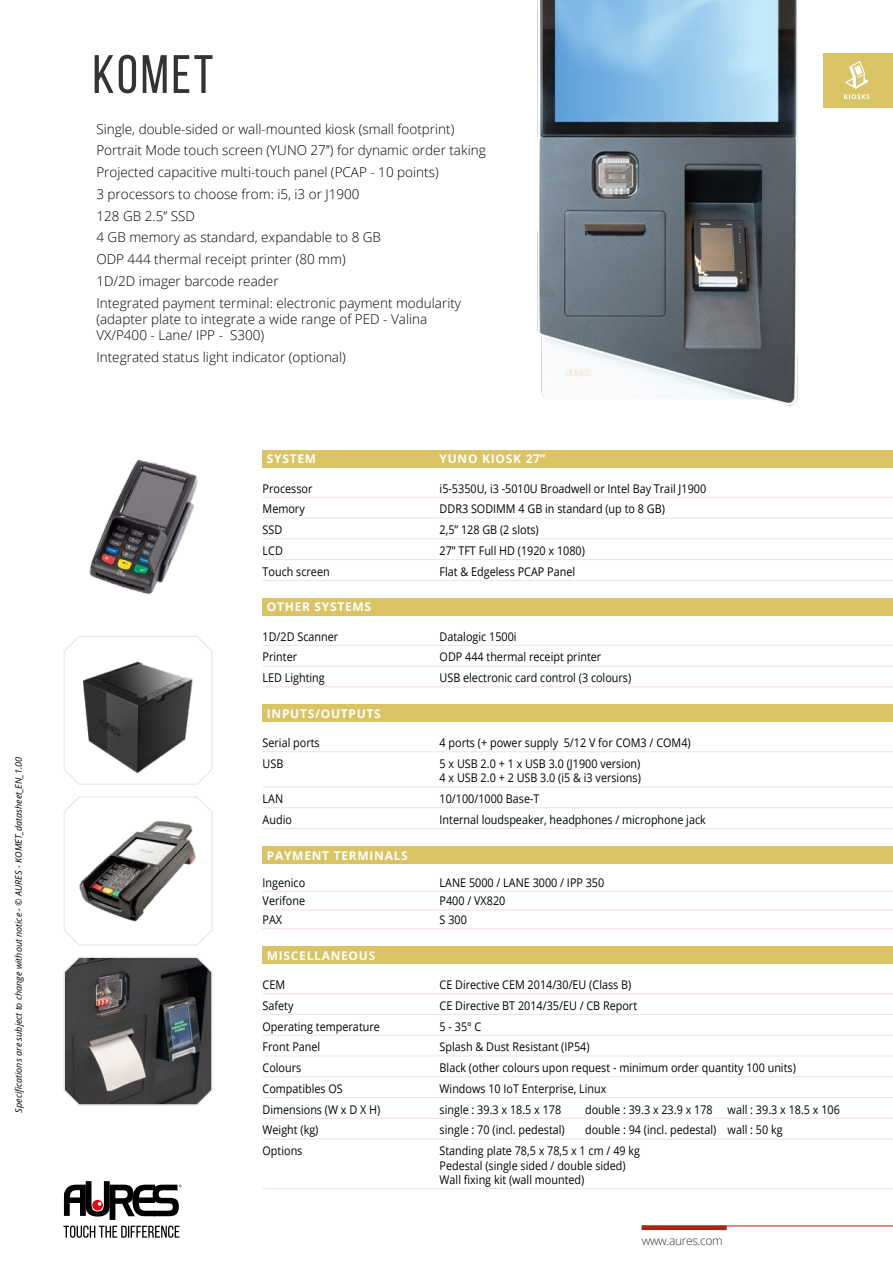
<style>
.page{position:relative;width:893px;height:1263px;background:#fff}
.page>*{position:absolute;margin:0;border:0;box-sizing:border-box;transform-origin:0 0}
.t1{font:54px "Bebas Neue";letter-spacing:.05em;color:#333}
.t2{font:300 13.5px/21.8px "Open Sans";color:#000}
.t3{font:12px/14.4px "Open Sans";color:#000;scale:.9 1}
.t4{font:700 12px "Open Sans";letter-spacing:.06em;color:#fff}
.t5{font:300 12px "Open Sans";letter-spacing:-.03em;color:#333}
.t6{font:italic 9px "Open Sans";color:#000}
</style>
<div class="page">
<div style="left:823px;top:53px;width:70px;height:54px;background:#d9c365"></div>
<svg style="left:63px;top:1181px;width:119px;height:57px"></svg>
<div style="left:642px;top:1225px;width:85px;height:5px;background:#a62617"></div>
<hr style="left:642px;top:1225px;width:251px;height:1px;background:#a62617">
<svg style="left:844px;top:61px;width:26px;height:38px"></svg>
<div style="left:263px;top:450px;width:630px;height:18px;background:#d9c365"></div>
<hr style="left:263px;top:497px;width:630px;height:1px;background:#f6dfd9">
<hr style="left:263px;top:518px;width:630px;height:1px;background:#f6dfd9">
<hr style="left:263px;top:538px;width:630px;height:1px;background:#f6dfd9">
<hr style="left:263px;top:559px;width:630px;height:1px;background:#f6dfd9">
<hr style="left:263px;top:580px;width:630px;height:1px;background:#f6dfd9">
<div style="left:263px;top:598px;width:630px;height:18px;background:#d9c365"></div>
<hr style="left:263px;top:645px;width:630px;height:1px;background:#f6dfd9">
<hr style="left:263px;top:666px;width:630px;height:1px;background:#f6dfd9">
<hr style="left:263px;top:686px;width:630px;height:1px;background:#f6dfd9">
<div style="left:263px;top:704px;width:630px;height:18px;background:#d9c365"></div>
<hr style="left:263px;top:751px;width:630px;height:1px;background:#f6dfd9">
<hr style="left:263px;top:787px;width:630px;height:1px;background:#f6dfd9">
<hr style="left:263px;top:807px;width:630px;height:1px;background:#f6dfd9">
<hr style="left:263px;top:828px;width:630px;height:1px;background:#f6dfd9">
<div style="left:263px;top:846px;width:630px;height:18px;background:#d9c365"></div>
<hr style="left:263px;top:891px;width:630px;height:1px;background:#f6dfd9">
<hr style="left:263px;top:910px;width:630px;height:1px;background:#f6dfd9">
<hr style="left:263px;top:928px;width:630px;height:1px;background:#f6dfd9">
<div style="left:263px;top:946px;width:630px;height:18px;background:#d9c365"></div>
<hr style="left:263px;top:993px;width:630px;height:1px;background:#f6dfd9">
<hr style="left:263px;top:1014px;width:630px;height:1px;background:#f6dfd9">
<hr style="left:263px;top:1035px;width:630px;height:1px;background:#f6dfd9">
<hr style="left:263px;top:1055px;width:630px;height:1px;background:#f6dfd9">
<hr style="left:263px;top:1076px;width:630px;height:1px;background:#f6dfd9">
<hr style="left:263px;top:1097px;width:630px;height:1px;background:#f6dfd9">
<hr style="left:263px;top:1118px;width:630px;height:1px;background:#f6dfd9">
<hr style="left:263px;top:1139px;width:630px;height:1px;background:#f6dfd9">
<hr style="left:263px;top:1188px;width:630px;height:1px;background:#f6dfd9">
<svg style="left:63px;top:636px;width:150px;height:149px"></svg>
<svg style="left:63px;top:956px;width:150px;height:150px;background:#5b5a5b"></svg>
<svg style="left:63px;top:796px;width:150px;height:150px"></svg>
<img style="left:537px;top:0;width:261px;height:406px">
<img style="left:89px;top:459px;width:109px;height:135px">
<p class="t6" style="left:12px;top:1112px;width:357px;rotate:-90deg">Specifications are subject to change without notice - © AURES - KOMET_datasheet_EN_1.00</p>
<h1 class="t1" style="left:92px;top:45px;width:122px">KOMET</h1>
<p class="t2" style="left:96px;top:118px;width:391px">Single, double-sided or wall-mounted kiosk (small footprint)<br>Portrait Mode touch screen (YUNO 27’’) for dynamic order taking Projected capacitive multi-touch panel (PCAP - 10 points)<br>3 processors to choose from: i5, i3 or J1900<br>128 GB 2.5’’ SSD<br>4 GB memory as standard, expandable to 8 GB<br>ODP 444 thermal receipt printer (80 mm)<br>1D/2D imager barcode reader<br>Integrated payment terminal: electronic payment modularity</p>
<p class="t2" style="left:96px;top:311px;width:332px;line-height:16.2px">(adapter plate to integrate a wide range of PED - Valina<br>VX/P400 - Lane/ IPP - S300)</p>
<p class="t2" style="left:96px;top:346px;width:251px">Integrated status light indicator (optional)</p>
<p class="t4" style="left:267px;top:450px;width:51px">SYSTEM</p>
<p class="t4" style="left:440px;top:450px;width:107px">YUNO KIOSK 27’’</p>
<p class="t3" style="left:263px;top:481px;width:57px">Processor</p>
<p class="t3" style="left:440px;top:481px;width:298px">i5-5350U, i3 -5010U Broadwell or Intel Bay Trail J1900</p>
<p class="t3" style="left:263px;top:501px;width:48px">Memory</p>
<p class="t3" style="left:440px;top:501px;width:252px">DDR3 SODIMM 4 GB in standard (up to 8 GB)</p>
<p class="t3" style="left:263px;top:522px;width:23px">SSD</p>
<p class="t3" style="left:440px;top:522px;width:112px">2,5’’ 128 GB (2 slots)</p>
<p class="t3" style="left:263px;top:543px;width:24px">LCD</p>
<p class="t3" style="left:440px;top:543px;width:163px">27’’ TFT Full HD (1920 x 1080)</p>
<p class="t3" style="left:263px;top:564px;width:76px">Touch screen</p>
<p class="t3" style="left:440px;top:564px;width:152px">Flat &amp; Edgeless PCAP Panel</p>
<p class="t4" style="left:267px;top:598px;width:106px">OTHER SYSTEMS</p>
<p class="t3" style="left:263px;top:629px;width:86px">1D/2D Scanner</p>
<p class="t3" style="left:440px;top:629px;width:87px">Datalogic 1500i</p>
<p class="t3" style="left:263px;top:649px;width:40px">Printer</p>
<p class="t3" style="left:440px;top:649px;width:181px">ODP 444 thermal receipt printer</p>
<p class="t3" style="left:263px;top:670px;width:71px">LED Lighting</p>
<p class="t3" style="left:440px;top:670px;width:214px">USB electronic card control (3 colours)</p>
<p class="t4" style="left:267px;top:705px;width:115px">INPUTS/OUTPUTS</p>
<p class="t3" style="left:263px;top:735px;width:65px">Serial ports</p>
<p class="t3" style="left:440px;top:735px;width:281px">4 ports (+ power supply 5/12 V for COM3 / COM4)</p>
<p class="t3" style="left:263px;top:756px;width:25px">USB</p>
<p class="t3" style="left:440px;top:756px;width:225px">5 x USB 2.0 + 1 x USB 3.0 (J1900 version)<br>4 x USB 2.0 + 2 USB 3.0 (i5 &amp; i3 versions)</p>
<p class="t3" style="left:263px;top:791px;width:24px">LAN</p>
<p class="t3" style="left:440px;top:791px;width:113px">10/100/1000 Base-T</p>
<p class="t3" style="left:263px;top:812px;width:34px">Audio</p>
<p class="t3" style="left:440px;top:812px;width:297px">Internal loudspeaker, headphones / microphone jack</p>
<p class="t4" style="left:267px;top:847px;width:142px">PAYMENT TERMINALS</p>
<p class="t3" style="left:263px;top:875px;width:49px">Ingenico</p>
<p class="t3" style="left:440px;top:875px;width:185px">LANE 5000 / LANE 3000 / IPP 350</p>
<p class="t3" style="left:263px;top:893px;width:49px">Verifone</p>
<p class="t3" style="left:440px;top:893px;width:75px">P400 / VX820</p>
<p class="t3" style="left:263px;top:912px;width:23px">PAX</p>
<p class="t3" style="left:440px;top:912px;width:32px">S 300</p>
<p class="t4" style="left:267px;top:947px;width:110px">MISCELLANEOUS</p>
<p class="t3" style="left:263px;top:977px;width:27px">CEM</p>
<p class="t3" style="left:440px;top:977px;width:215px">CE Directive CEM 2014/30/EU (Class B)</p>
<p class="t3" style="left:263px;top:998px;width:36px">Safety</p>
<p class="t3" style="left:440px;top:998px;width:221px">CE Directive BT 2014/35/EU / CB Report</p>
<p class="t3" style="left:263px;top:1019px;width:132px">Operating temperature</p>
<p class="t3" style="left:440px;top:1019px;width:48px">5 - 35° C</p>
<p class="t3" style="left:263px;top:1039px;width:66px">Front Panel</p>
<p class="t3" style="left:440px;top:1039px;width:168px">Splash &amp; Dust Resistant (IP54)</p>
<p class="t3" style="left:263px;top:1060px;width:45px">Colours</p>
<p class="t3" style="left:440px;top:1060px;width:397px">Black (other colours upon request - minimum order quantity 100 units)</p>
<p class="t3" style="left:263px;top:1081px;width:91px">Compatibles OS</p>
<p class="t3" style="left:440px;top:1081px;width:187px">Windows 10 IoT Enterprise, Linux</p>
<p class="t3" style="left:263px;top:1102px;width:132px">Dimensions (W x D X H)</p>
<p class="t3" style="left:440px;top:1102px;width:137px">single : 39.3 x 18.5 x 178</p>
<p class="t3" style="left:585px;top:1102px;width:285px">double : 39.3 x 23.9 x 178 wall : 39.3 x 18.5 x 106</p>
<p class="t3" style="left:263px;top:1122px;width:64px">Weight (kg)</p>
<p class="t3" style="left:440px;top:1122px;width:141px">single : 70 (incl. pedestal)</p>
<p class="t3" style="left:585px;top:1122px;width:221px">double : 94 (incl. pedestal) wall : 50 kg</p>
<p class="t3" style="left:263px;top:1143px;width:46px">Options</p>
<p class="t3" style="left:440px;top:1143px;width:224px">Standing plate 78,5 x 78,5 x 1 cm / 49 kg<br>Pedestal (single sided / double sided)<br>Wall fixing kit (wall mounted)</p>
<p class="t5" style="left:642px;top:1233px;width:83px">www.aures.com</p>
</div>
